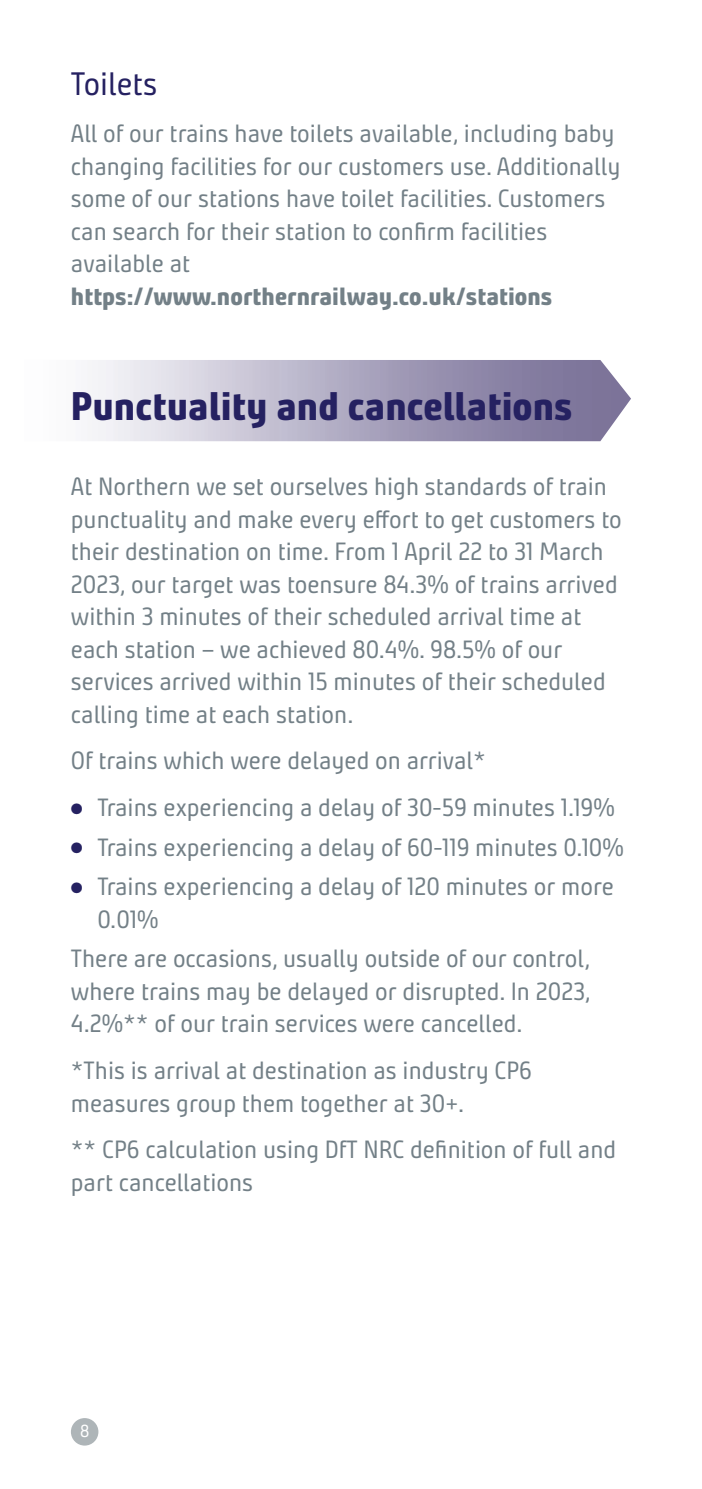
<style>
.page{position:relative;width:702px;height:1489px;background:#fff}
.page>*{position:absolute;margin:0;border:0;box-sizing:border-box;transform-origin:0 0}
.t1{font:700 expanded 40px "Bunday Clean";color:#252161}
.t2{font:32.5px "Bunday Clean";color:#252161}
.t3{font:25px/32.5px "Bunday Clean";color:#738087}
.t4{font:700 expanded 25px "Bunday Clean";color:#738087}
.t5{font:17.5px "Bunday Clean";color:#fff}
.s1{color:#252161}
</style>
<div class="page">
<div style="left:71px;top:1417px;width:27px;height:28px;background:#aeb5b8;border-radius:50%"></div>
<h2 class="t2" style="left:71px;top:72px;width:88px">Toilets</h2>
<p class="t3" style="left:71px;top:119px;width:551px">All of our trains have toilets available, including baby changing facilities for our customers use. Additionally some of our stations have toilet facilities. Customers can search for their station to confirm facilities available at</p>
<p class="t4" style="left:71px;top:286px;width:483px">https://www.northernrailway.co.uk/stations</p>
<h1 class="t1" style="left:71px;top:391px;width:503px">Punctuality and cancellations</h1>
<p class="t3" style="left:71px;top:472px;width:552px">At Northern we set ourselves high standards of train punctuality and make every effort to get customers to their destination on time. From 1 April 22 to 31 March 2023, our target was toensure 84.3% of trains arrived within 3 minutes of their scheduled arrival time at each station – we achieved 80.4%. 98.5% of our services arrived within 15 minutes of their scheduled calling time at each station.</p>
<p class="t3" style="left:71px;top:746px;width:416px">Of trains which were delayed on arrival*</p>
<p class="t3" style="left:71px;top:793px;width:545px"><span class="s1">●</span> Trains experiencing a delay of 30-59 minutes 1.19%</p>
<p class="t3" style="left:71px;top:832px;width:554px"><span class="s1">●</span> Trains experiencing a delay of 60-119 minutes 0.10%</p>
<p class="t3" style="left:97px;top:872px;width:518px;text-indent:-26px"><span class="s1">●</span> Trains experiencing a delay of 120 minutes or more<br>0.01%</p>
<p class="t3" style="left:71px;top:944px;width:521px;text-align:justify">There are occasions, usually outside of our control, where trains may be delayed or disrupted. In 2023, 4.2%** of our train services were cancelled.</p>
<p class="t3" style="left:71px;top:1056px;width:462px">*This is arrival at destination as industry CP6 measures group them together at 30+.</p>
<p class="t3" style="left:71px;top:1135px;width:547px">** CP6 calculation using DfT NRC definition of full and part cancellations</p>
<p class="t5" style="left:80px;top:1424px;width:11px">8</p>
</div>
